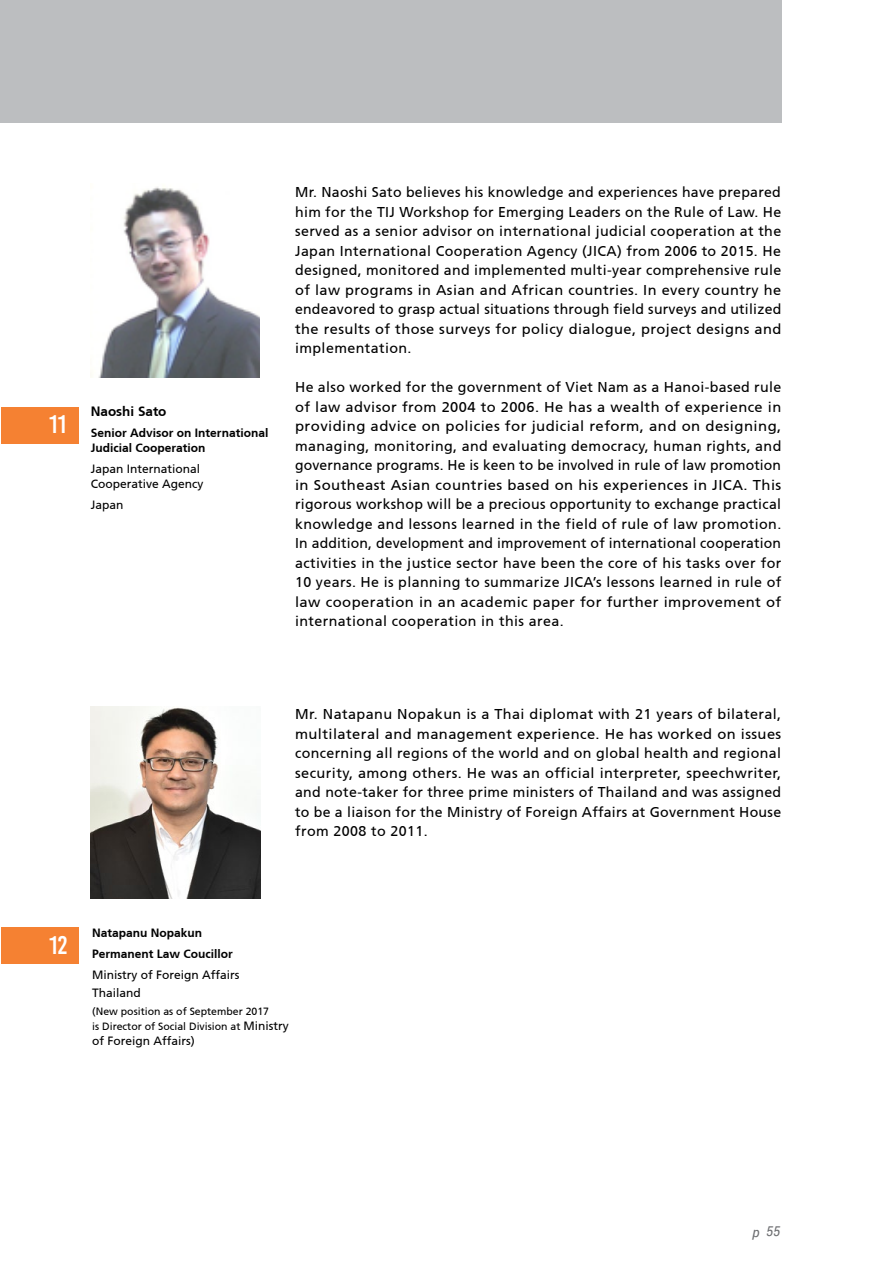
<style>
.page{position:relative;width:893px;height:1263px;background:#fff}
.page>*{position:absolute;margin:0;border:0;box-sizing:border-box;transform-origin:0 0}
.t1{font:25.5px "Bebas Kai";color:#fff}
.t2{font:14.25px/19.5px "Frutiger CE";letter-spacing:.03em;color:#000;text-align:justify}
.t3{font:700 13.5px "Frutiger CE";color:#000}
.t4{font:italic 13.5px "Roboto";color:#6d6e71}
.t5{font:12px/18px "Frutiger CE";color:#000}
.t6{font:700 12px/21px "Frutiger CE";color:#000}
.t7{font:10.5px/15px "Frutiger CE";color:#000}
.s1{font-size:12px}
</style>
<div class="page">
<img style="left:90px;top:707px;width:170px;height:191px">
<img style="left:90px;top:187px;width:170px;height:190px">
<div style="left:0;top:0;width:781px;height:122px;background:#bcbec0"></div>
<div style="left:2px;top:407px;width:77px;height:36px;background:#f58132"></div>
<div style="left:2px;top:927px;width:77px;height:36px;background:#f58132"></div>
<h1 class="t1" style="left:49px;top:411px;width:19px">11</h1>
<p class="t3" style="left:91px;top:403px;width:77px">Naoshi Sato</p>
<p class="t6" style="left:91px;top:425px;width:179px;line-height:15px">Senior Advisor on International<br>Judicial Cooperation</p>
<p class="t5" style="left:91px;top:461px;width:114px;line-height:15px">Japan International<br>Cooperative Agency</p>
<p class="t5" style="left:91px;top:496px;width:34px">Japan</p>
<p class="t2" style="left:295px;top:182px;width:488px">Mr. Naoshi Sato believes his knowledge and experiences have prepared him for the TIJ Workshop for Emerging Leaders on the Rule of Law. He served as a senior advisor on international judicial cooperation at the Japan International Cooperation Agency (JICA) from 2006 to 2015. He designed, monitored and implemented multi-year comprehensive rule of law programs in Asian and African countries. In every country he endeavored to grasp actual situations through field surveys and utilized the results of those surveys for policy dialogue, project designs and implementation.</p>
<p class="t2" style="left:295px;top:377px;width:488px">He also worked for the government of Viet Nam as a Hanoi-based rule of law advisor from 2004 to 2006. He has a wealth of experience in providing advice on policies for judicial reform, and on designing, managing, monitoring, and evaluating democracy, human rights, and governance programs. He is keen to be involved in rule of law promotion in Southeast Asian countries based on his experiences in JICA. This rigorous workshop will be a precious opportunity to exchange practical knowledge and lessons learned in the field of rule of law promotion.<br>In addition, development and improvement of international cooperation activities in the justice sector have been the core of his tasks over for 10 years. He is planning to summarize JICA’s lessons learned in rule of law cooperation in an academic paper for further improvement of international cooperation in this area.</p>
<p class="t2" style="left:295px;top:704px;width:488px">Mr. Natapanu Nopakun is a Thai diplomat with 21 years of bilateral, multilateral and management experience. He has worked on issues concerning all regions of the world and on global health and regional security, among others. He was an official interpreter, speechwriter, and note-taker for three prime ministers of Thailand and was assigned to be a liaison for the Ministry of Foreign Affairs at Government House from 2008 to 2011.</p>
<h1 class="t1" style="left:49px;top:931px;width:20px">12</h1>
<p class="t6" style="left:92px;top:922px;width:142px">Natapanu Nopakun<br>Permanent Law Coucillor</p>
<p class="t5" style="left:92px;top:965px;width:149px">Ministry of Foreign Affairs<br>Thailand</p>
<p class="t7" style="left:92px;top:1003px;width:198px">(New position as of September 2017<br>is Director of Social Division at <span class="s1">Ministry</span></p>
<p class="t5" style="left:92px;top:1031px;width:104px">of Foreign Affairs)</p>
<p class="t4" style="left:752px;top:1222px;width:29px">p 55</p>
</div>
